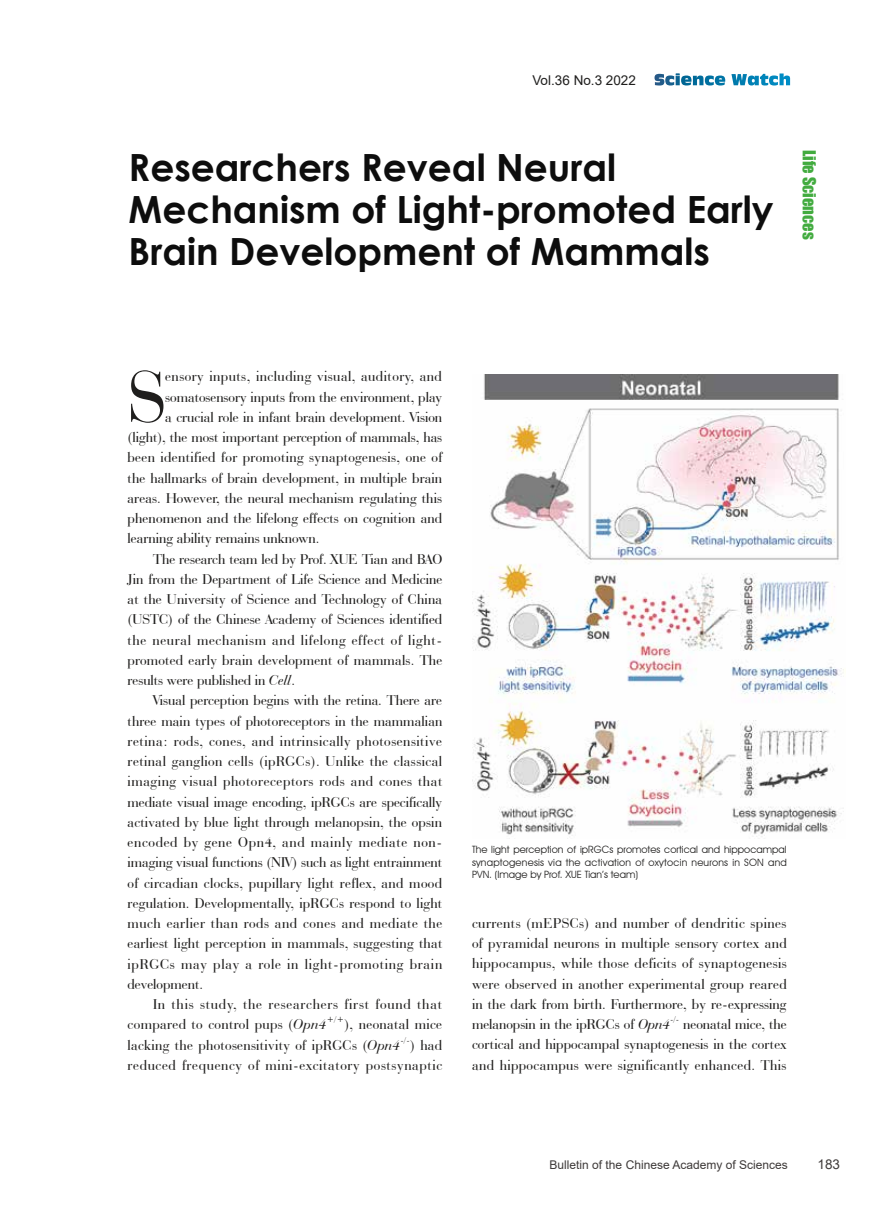
<style>
.page{position:relative;width:893px;height:1212px;background:#fff}
.page>*{position:absolute;margin:0;border:0;box-sizing:border-box;transform-origin:0 0}
.t1{font:76.2px "Bauer Bodoni BT";color:#1f1e1d}
.t2{font:700 37.5px/42px "Century Gothic";color:#0d0d0d}
.t3{font:16.5px "Impact";color:#42ab3f}
.t4{font:15px/20.2px "Bauer Bodoni BT";letter-spacing:.015em;color:#1f1e1d;text-align:justify}
.t5{font:15px/20.2px "Bauer Bodoni BT";letter-spacing:.04em;color:#1f1e1d;text-align:right}
.t6{font:15px "Bauer Bodoni BT";letter-spacing:.035em;color:#1f1e1d}
.t7{font:15px "Bauer Bodoni BT";letter-spacing:.045em;color:#1f1e1d}
.t8{font:15px "Bauer Bodoni BT";letter-spacing:.05em;color:#1f1e1d}
.t9{font:13.5px "Arial";color:#1f1e1d}
.t10{font:13.5px "Arial";color:#3e3a39}
.t11{font:12px "Arial";color:#3e3a39}
.t12{font:10.05px/12.8px "Avant Garde IT Cby BT";letter-spacing:.02em;color:#1f1e1d;text-align:justify}
.t13{font:8.7px "Bauer Bodoni BT";color:#1f1e1d}
.s1{font-family:"Antique Olive Compact";font-size:15px;color:#fff}
.s2{font-style:italic}
</style>
<div class="page">
<img style="left:472px;top:374px;width:372px;height:463px">
<p class="t9" style="left:532px;top:71px;width:260px">Vol.36 No.3 2022 <span class="s1">Science Watch</span></p>
<h2 class="t2" style="left:129px;top:145px;width:647px">Researchers Reveal Neural<br>Mechanism of Light-promoted Early<br>Brain Development of Mammals</h2>
<p class="t3" style="left:822px;top:150px;width:91px;rotate:90deg">Life Sciences</p>
<h1 class="t1" style="left:128px;top:350px;width:39px">S</h1>
<p class="t4" style="left:165px;top:366px;width:278px">ensory inputs, including visual, auditory, and</p>
<p class="t4" style="left:165px;top:386px;width:278px">somatosensory inputs from the environment, play</p>
<p class="t4" style="left:165px;top:406px;width:278px">a crucial role in infant brain development. Vision</p>
<p class="t4" style="left:128px;top:427px;width:316px">(light), the most important perception of mammals, has</p>
<p class="t4" style="left:128px;top:447px;width:316px">been identified for promoting synaptogenesis, one of</p>
<p class="t4" style="left:128px;top:467px;width:316px">the hallmarks of brain development, in multiple brain</p>
<p class="t4" style="left:128px;top:487px;width:316px">areas. However, the neural mechanism regulating this</p>
<p class="t4" style="left:128px;top:508px;width:316px">phenomenon and the lifelong effects on cognition and</p>
<p class="t4" style="left:128px;top:528px;width:193px">learning ability remains unknown.</p>
<p class="t4" style="left:153px;top:548px;width:291px">The research team led by Prof. XUE Tian and BAO</p>
<p class="t4" style="left:128px;top:568px;width:316px">Jin from the Department of Life Science and Medicine</p>
<p class="t4" style="left:128px;top:589px;width:316px">at the University of Science and Technology of China</p>
<p class="t4" style="left:128px;top:609px;width:316px">(USTC) of the Chinese Academy of Sciences identified</p>
<p class="t7" style="left:128px;top:630px;width:316px">the neural mechanism and lifelong effect of light-</p>
<p class="t4" style="left:128px;top:649px;width:316px">promoted early brain development of mammals. The</p>
<p class="t4" style="left:128px;top:670px;width:169px">results were published in <span class="s2">Cell</span>.</p>
<p class="t4" style="left:153px;top:690px;width:290px">Visual perception begins with the retina. There are</p>
<p class="t4" style="left:128px;top:710px;width:316px">three main types of photoreceptors in the mammalian</p>
<p class="t6" style="left:128px;top:732px;width:316px">retina: rods, cones, and intrinsically photosensitive</p>
<p class="t4" style="left:128px;top:751px;width:316px">retinal ganglion cells (ipRGCs). Unlike the classical</p>
<p class="t5" style="left:128px;top:771px;width:316px">imaging visual photoreceptors rods and cones that</p>
<p class="t4" style="left:128px;top:791px;width:316px">mediate visual image encoding, ipRGCs are specifically</p>
<p class="t4" style="left:128px;top:811px;width:316px">activated by blue light through melanopsin, the opsin</p>
<p class="t7" style="left:128px;top:833px;width:316px">encoded by gene Opn4, and mainly mediate non-</p>
<p class="t4" style="left:128px;top:852px;width:316px">imaging visual functions (NIV) such as light entrainment</p>
<p class="t4" style="left:128px;top:872px;width:316px">of circadian clocks, pupillary light reflex, and mood</p>
<p class="t4" style="left:128px;top:892px;width:316px">regulation. Developmentally, ipRGCs respond to light</p>
<p class="t6" style="left:128px;top:914px;width:316px">much earlier than rods and cones and mediate the</p>
<p class="t4" style="left:128px;top:933px;width:316px">earliest light perception in mammals, suggesting that</p>
<p class="t8" style="left:128px;top:954px;width:316px">ipRGCs may play a role in light-promoting brain</p>
<p class="t4" style="left:128px;top:973px;width:77px">development.</p>
<p class="t8" style="left:153px;top:995px;width:290px">In this study, the researchers first found that</p>
<p class="t4" style="left:128px;top:1014px;width:200px">compared to control pups (<span class="s2">Opn4</span></p>
<p class="t13" style="left:327px;top:1014px;width:19px">+/+</p>
<p class="t4" style="left:128px;top:1014px;width:316px;text-indent:217px">), neonatal mice lacking the photosensitivity of ipRGCs (<span class="s2">Opn4</span></p>
<p class="t5" style="left:128px;top:1034px;width:316px">) had<br>reduced frequency of mini-excitatory postsynaptic</p>
<p class="t12" style="left:472px;top:843px;width:316px">The light perception of ipRGCs promotes cortical and hippocampal synaptogenesis via the activation of oxytocin neurons in SON and PVN. (Image by Prof. XUE Tian’s team)</p>
<p class="t4" style="left:472px;top:912px;width:316px">currents (mEPSCs) and number of dendritic spines of pyramidal neurons in multiple sensory cortex and hippocampus, while those deficits of synaptogenesis were observed in another experimental group reared in the dark from birth. Furthermore, by re-expressing melanopsin in the ipRGCs of <span class="s2">Opn4</span></p>
<p class="t13" style="left:670px;top:1014px;width:11px">-/-</p>
<p class="t4" style="left:472px;top:1014px;width:316px;text-indent:211px">neonatal mice, the cortical and hippocampal synaptogenesis in the cortex and hippocampus were significantly enhanced. This</p>
<p class="t11" style="left:550px;top:1156px;width:240px">Bulletin of the Chinese Academy of Sciences</p>
<p class="t10" style="left:817px;top:1155px;width:24px">183</p>
</div>
